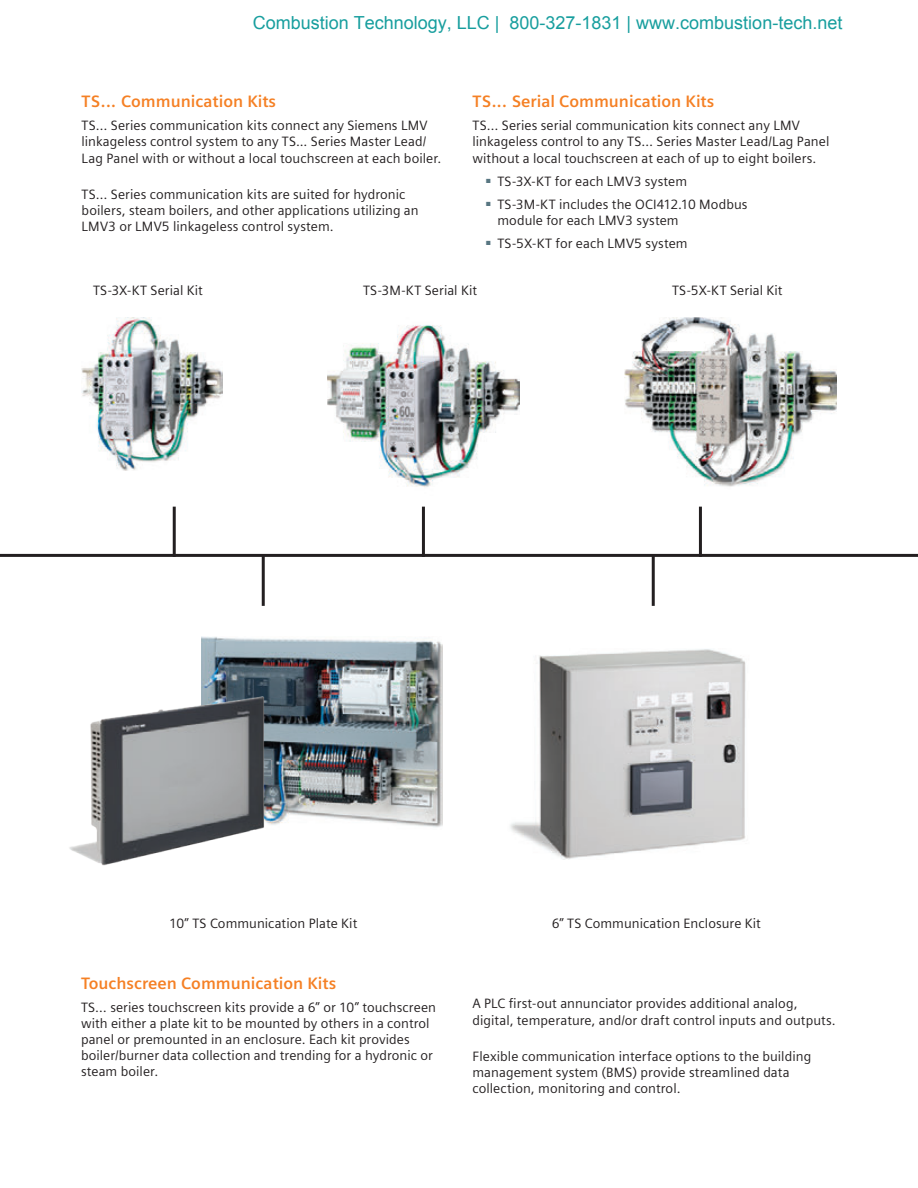
<style>
.page{position:relative;width:918px;height:1188px;background:#fff}
.page>*{position:absolute;margin:0;border:0;box-sizing:border-box;transform-origin:0 0}
.t1{font:18px "Arial";color:#179e9e}
.t2{font:700 16.5px "Siemens Sans";color:#f58024}
.t3{font:13.5px/16.2px "Siemens Sans";letter-spacing:.005em;color:#231f20}
</style>
<div class="page">
<hr style="left:0;top:554px;width:918px;height:3px;background:#231f20">
<hr style="left:173px;top:507px;width:3px;height:50px;background:#231f20">
<hr style="left:262px;top:555px;width:3px;height:51px;background:#231f20">
<hr style="left:652px;top:555px;width:3px;height:51px;background:#231f20">
<hr style="left:422px;top:507px;width:3px;height:50px;background:#231f20">
<hr style="left:699px;top:507px;width:3px;height:50px;background:#231f20">
<img style="left:201px;top:636px;width:241px;height:191px">
<img style="left:69px;top:680px;width:221px;height:186px">
<img style="left:510px;top:649px;width:236px;height:210px">
<img style="left:327px;top:325px;width:193px;height:162px">
<img style="left:82px;top:318px;width:140px;height:153px">
<img style="left:625px;top:318px;width:212px;height:169px">
<h1 class="t1" style="left:253px;top:11px;width:591px">Combustion Technology, LLC | 800-327-1831 | www.combustion-tech.net</h1>
<p class="t2" style="left:82px;top:92px;width:196px">TS... Communication Kits</p>
<p class="t3" style="left:82px;top:118px;width:361px">TS… Series communication kits connect any Siemens LMV linkageless control system to any TS... Series Master Lead/<br>Lag Panel with or without a local touchscreen at each boiler.</p>
<p class="t3" style="left:82px;top:186px;width:339px">TS… Series communication kits are suited for hydronic boilers, steam boilers, and other applications utilizing an<br>LMV3 or LMV5 linkageless control system.</p>
<p class="t2" style="left:472px;top:92px;width:243px">TS... Serial Communication Kits</p>
<p class="t3" style="left:472px;top:118px;width:358px">TS… Series serial communication kits connect any LMV linkageless control to any TS… Series Master Lead/Lag Panel without a local touchscreen at each of up to eight boilers.</p>
<p class="t3" style="left:486px;top:173px;width:203px"><sup>■</sup> TS-3X-KT for each LMV3 system</p>
<p class="t3" style="left:497px;top:196px;width:252px;text-indent:-11px"><sup>■</sup> TS-3M-KT includes the OCI412.10 Modbus module for each LMV3 system</p>
<p class="t3" style="left:486px;top:235px;width:203px"><sup>■</sup> TS-5X-KT for each LMV5 system</p>
<p class="t3" style="left:93px;top:282px;width:111px">TS-3X-KT Serial Kit</p>
<p class="t3" style="left:363px;top:282px;width:116px">TS-3M-KT Serial Kit</p>
<p class="t3" style="left:672px;top:282px;width:112px">TS-5X-KT Serial Kit</p>
<p class="t3" style="left:169px;top:915px;width:190px">10” TS Communication Plate Kit</p>
<p class="t3" style="left:552px;top:915px;width:211px">6” TS Communication Enclosure Kit</p>
<p class="t2" style="left:81px;top:974px;width:257px">Touchscreen Communication Kits</p>
<p class="t3" style="left:81px;top:999px;width:357px">TS… series touchscreen kits provide a 6” or 10” touchscreen with either a plate kit to be mounted by others in a control panel or premounted in an enclosure. Each kit provides boiler/burner data collection and trending for a hydronic or steam boiler.</p>
<p class="t3" style="left:472px;top:996px;width:365px">A PLC first-out annunciator provides additional analog, digital, temperature, and/or draft control inputs and outputs.</p>
<p class="t3" style="left:472px;top:1048px;width:340px">Flexible communication interface options to the building management system (BMS) provide streamlined data collection, monitoring and control.</p>
</div>
